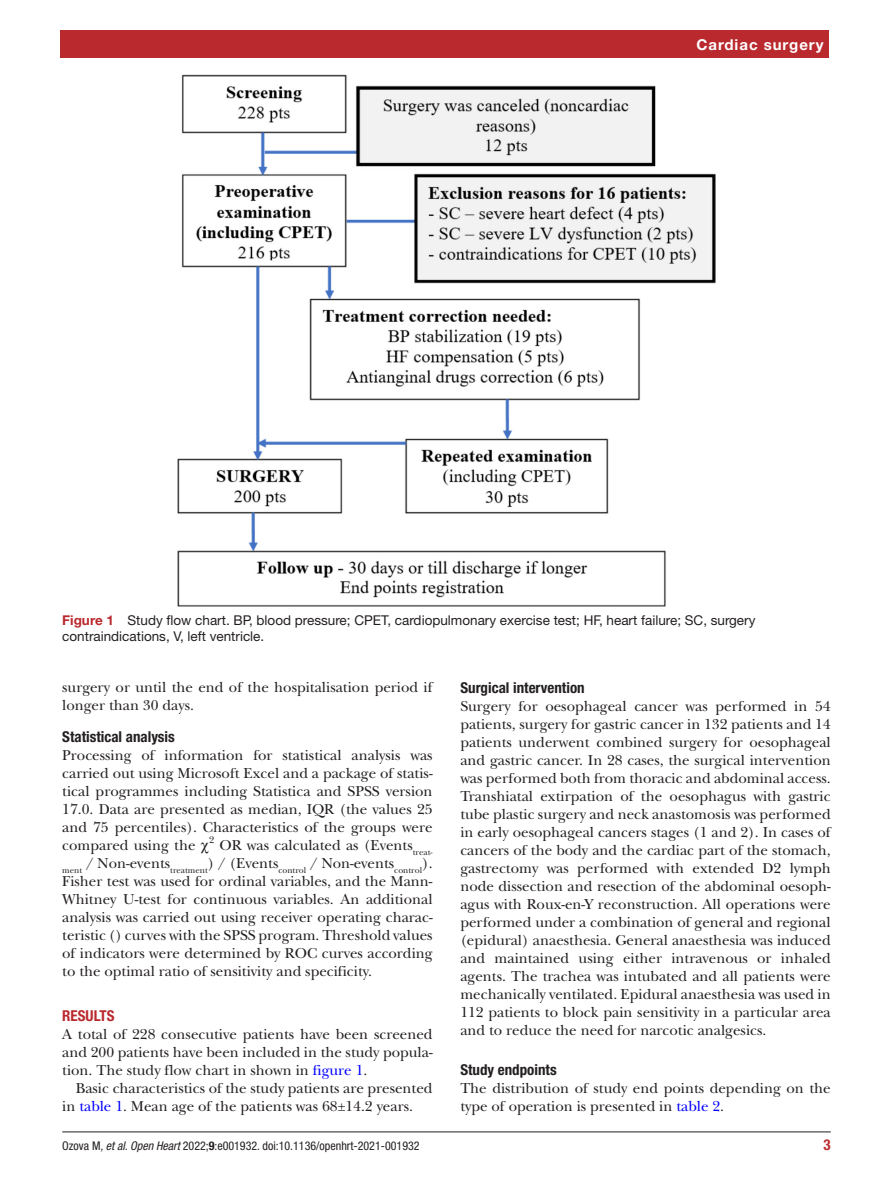
<style>
.page{position:relative;width:893px;height:1191px;background:#fff}
.page>*{position:absolute;margin:0;border:0;box-sizing:border-box;transform-origin:0 0}
.t1{font:15px/18px "New Baskerville";color:#231f20;text-align:justify}
.t2{font:700 condensed 15px "Helvetica Neue LT Std";color:#231f20}
.t3{font:700 15px "Helvetica Neue LT Std";letter-spacing:.065em;color:#fff}
.t4{font:700 condensed 15px "Helvetica Neue LT Std";color:#b9292e}
.t5{font:13.5px/16.2px "Helvetica Neue LT Std";color:#231f20}
.t6{font:condensed 12px "Helvetica Neue LT Std";color:#231f20}
.t7{font:9.9px "New Baskerville";color:#231f20}
.s1{font-weight:700;color:#b9292e}
.s2{color:#00f}
.s3{font-style:italic}
.s4{font-weight:700}
</style>
<div class="page">
<hr style="left:62px;top:1131px;width:769px;height:1px;background:#231f20">
<div style="left:61px;top:31px;width:768px;height:27px;background:#b9292e"></div>
<img style="left:177px;top:74px;width:538px;height:533px">
<p class="t3" style="left:696px;top:35px;width:129px">Cardiac surgery</p>
<p class="t5" style="left:62px;top:611px;width:695px"><span class="s1">Figure 1</span> Study flow chart. BP, blood pressure; CPET, cardiopulmonary exercise test; HF, heart failure; SC, surgery contraindications, V, left ventricle.</p>
<p class="t1" style="left:62px;top:678px;width:372px">surgery or until the end of the hospitalisation period if longer than 30 days.</p>
<p class="t2" style="left:62px;top:727px;width:114px">Statistical analysis</p>
<p class="t1" style="left:62px;top:746px;width:372px">Processing of information for statistical analysis was carried out using Microsoft Excel and a package of statis&shy;tical programmes including Statistica and SPSS version 17.0. Data are presented as median, IQR (the values 25 and 75 percentiles). Characteristics of the groups were compared using the</p>
<p class="t7" style="left:209px;top:834px;width:7px">2</p>
<p class="t1" style="left:62px;top:836px;width:372px;text-indent:157px">OR was calculated as (Events<sub>treat&shy;ment</sub> / Non-events<sub>treatment</sub>) / (Events<sub>control</sub> / Non-events<sub>control</sub>).<br>Fisher test was used for ordinal variables, and the Mann-Whitney U-test for continuous variables. An additional analysis was carried out using receiver operating charac&shy;teristic () curves with the SPSS program. Threshold values of indicators were determined by ROC curves according to the optimal ratio of sensitivity and specificity.</p>
<p class="t4" style="left:62px;top:1006px;width:54px">RESULTS</p>
<p class="t1" style="left:62px;top:1025px;width:372px">A total of 228 consecutive patients have been screened and 200 patients have been included in the study popula&shy;tion. The study flow chart in shown in <span class="s2">figure 1</span>.</p>
<p class="t1" style="left:62px;top:1079px;width:372px;text-indent:13px">Basic characteristics of the study patients are presented in <span class="s2">table 1</span>. Mean age of the patients was 68±14.2 years.</p>
<p class="t2" style="left:460px;top:678px;width:126px">Surgical intervention</p>
<p class="t1" style="left:460px;top:697px;width:372px">Surgery for oesophageal cancer was performed in 54 patients, surgery for gastric cancer in 132 patients and 14 patients underwent combined surgery for oesophageal and gastric cancer. In 28 cases, the surgical intervention was performed both from thoracic and abdominal access.<br>Transhiatal extirpation of the oesophagus with gastric tube plastic surgery and neck anastomosis was performed in early oesophageal cancers stages (1 and 2). In cases of cancers of the body and the cardiac part of the stomach, gastrectomy was performed with extended D2 lymph node dissection and resection of the abdominal oesoph&shy;agus with Roux-en-Y reconstruction. All operations were performed under a combination of general and regional (epidural) anaesthesia. General anaesthesia was induced and maintained using either intravenous or inhaled agents. The trachea was intubated and all patients were mechanically ventilated. Epidural anaesthesia was used in 112 patients to block pain sensitivity in a particular area and to reduce the need for narcotic analgesics.</p>
<p class="t2" style="left:460px;top:1060px;width:98px">Study endpoints</p>
<p class="t1" style="left:460px;top:1079px;width:372px">The distribution of study end points depending on the type of operation is presented in <span class="s2">table 2</span>.</p>
<p class="t6" style="left:62px;top:1139px;width:359px">Ozova M<span class="s3">, et al. Open Heart</span> 2022;<span class="s4">9</span>:e001932. doi:10.1136/openhrt-2021-001932</p>
<p class="t4" style="left:823px;top:1135px;width:9px">3</p>
</div>
